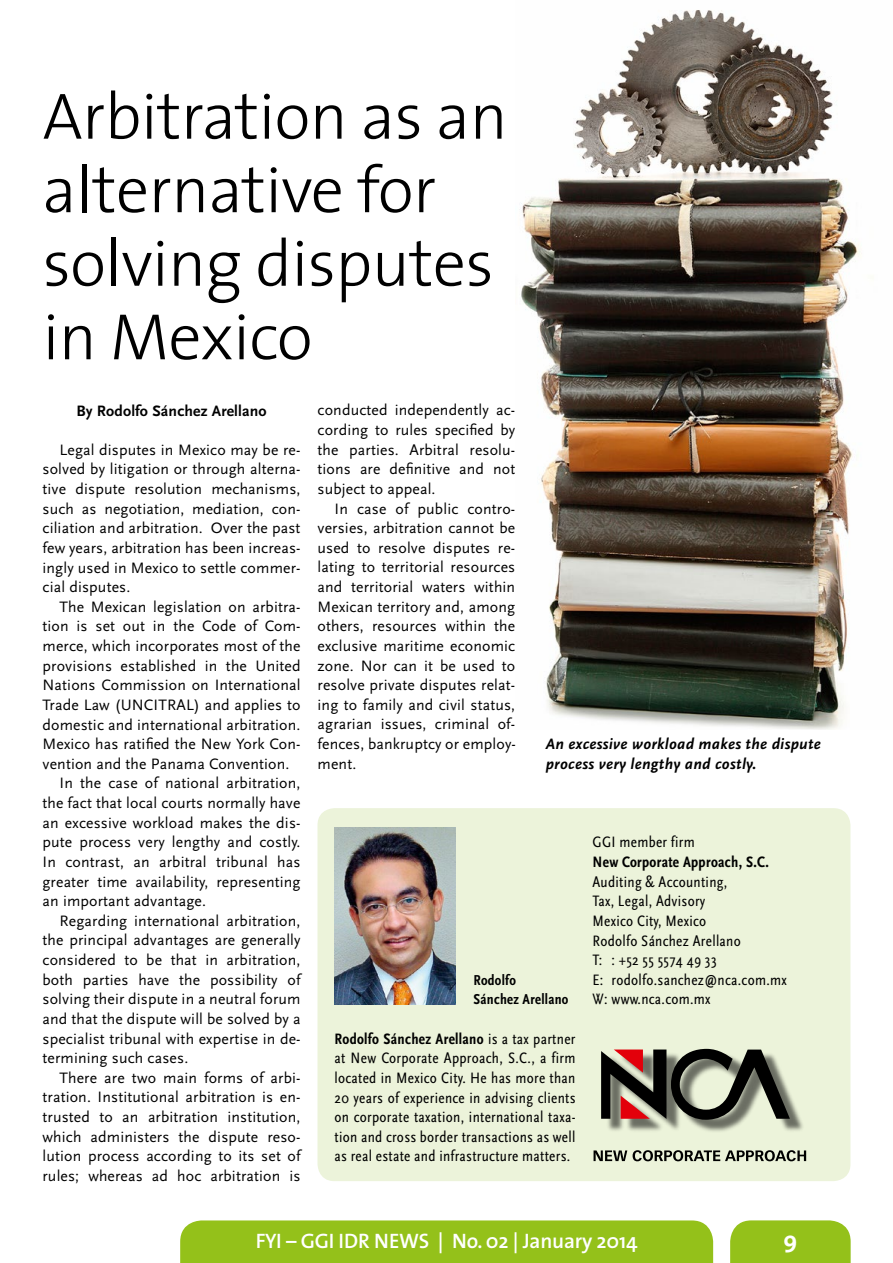
<style>
.page{position:relative;width:893px;height:1263px;background:#fff}
.page>*{position:absolute;margin:0;border:0;box-sizing:border-box;transform-origin:0 0}
.t1{font:300 66px/73.5px "The Sans";letter-spacing:-.01em;color:#000}
.t2{font:700 24px "The Sans";color:#fff}
.t3{font:600 21px "The Sans";letter-spacing:-.01em;color:#fff}
.t4{font:15.75px/19.6px "Scala Sans Pro";letter-spacing:.01em;color:#000;text-align:justify}
.t5{font:condensed 15.75px/19.6px "Scala Sans Pro";letter-spacing:.02em;color:#000;text-align:justify}
.t6{font:italic 700 15.75px/19.6px "Scala Sans Pro";letter-spacing:.02em;color:#000}
.t7{font:700 condensed 15.75px "Scala Sans Pro";letter-spacing:.02em;color:#000}
.t8{font:700 15.75px "Scala Sans Pro";letter-spacing:.01em;color:#000}
.t9{font:700 condensed 15px/19.6px "Scala Sans Pro";letter-spacing:.02em;color:#000}
.s1{font-weight:700}
</style>
<div class="page">
<svg style="left:730px;top:1220px;width:121px;height:43px;background:#99c425"></svg>
<div style="left:180px;top:1220px;width:533px;height:43px;background:#94c11a"></div>
<div style="left:317px;top:808px;width:533px;height:373px;background:#ecf3da;border-radius:17px"></div>
<img style="left:334px;top:828px;width:121px;height:176px">
<svg style="left:594px;top:1150px;width:33px;height:11px"></svg>
<svg style="left:633px;top:1150px;width:173px;height:11px"></svg>
<img style="left:608px;top:1095px;width:195px;height:37px">
<svg style="left:601px;top:1049px;width:189px;height:71px"></svg>
<img style="left:521px;top:10px;width:339px;height:720px">
<h1 class="t1" style="left:43px;top:77px;width:467px">Arbitration as an alternative for solving disputes in Mexico</h1>
<p class="t8" style="left:76px;top:401px;width:192px">By Rodolfo Sánchez Arellano</p>
<p class="t4" style="left:43px;top:440px;width:260px;text-indent:17px">Legal disputes in Mexico may be re&shy;solved by litigation or through alterna&shy;tive dispute resolution mechanisms, such as negotiation, mediation, con&shy;ciliation and arbitration. Over the past few years, arbitration has been increas&shy;ingly used in Mexico to settle commer&shy;cial disputes.</p>
<p class="t4" style="left:60px;top:597px;width:243px">The Mexican legislation on arbitra-</p>
<p class="t4" style="left:43px;top:616px;width:260px">tion is set out in the Code of Com-</p>
<p class="t4" style="left:43px;top:636px;width:260px">merce, which incorporates most of the</p>
<p class="t4" style="left:43px;top:656px;width:260px">provisions established in the United</p>
<p class="t4" style="left:43px;top:675px;width:260px">Nations Commission on International</p>
<p class="t4" style="left:43px;top:695px;width:260px">Trade Law (UNCITRAL) and applies to</p>
<p class="t4" style="left:43px;top:714px;width:260px">domestic and international arbitration.</p>
<p class="t4" style="left:43px;top:734px;width:260px">Mexico has ratified the New York Con-</p>
<p class="t4" style="left:43px;top:754px;width:248px">vention and the Panama Convention.</p>
<p class="t4" style="left:60px;top:773px;width:242px">In the case of national arbitration,</p>
<p class="t4" style="left:43px;top:793px;width:260px">the fact that local courts normally have</p>
<p class="t4" style="left:43px;top:813px;width:260px">an excessive workload makes the dis-</p>
<p class="t4" style="left:43px;top:832px;width:260px">pute process very lengthy and costly.</p>
<p class="t4" style="left:43px;top:852px;width:260px">In contrast, an arbitral tribunal has</p>
<p class="t4" style="left:43px;top:871px;width:260px">greater time availability, representing</p>
<p class="t4" style="left:43px;top:891px;width:165px">an important advantage.</p>
<p class="t4" style="left:60px;top:911px;width:243px">Regarding international arbitration,</p>
<p class="t4" style="left:43px;top:930px;width:260px">the principal advantages are generally</p>
<p class="t4" style="left:43px;top:950px;width:260px">considered to be that in arbitration,</p>
<p class="t4" style="left:43px;top:970px;width:260px">both parties have the possibility of</p>
<p class="t4" style="left:43px;top:989px;width:259px">solving their dispute in a neutral forum</p>
<p class="t4" style="left:43px;top:1009px;width:259px">and that the dispute will be solved by a</p>
<p class="t4" style="left:43px;top:1028px;width:260px">specialist tribunal with expertise in de-</p>
<p class="t4" style="left:43px;top:1048px;width:147px">termining such cases.</p>
<p class="t4" style="left:60px;top:1068px;width:243px">There are two main forms of arbi-</p>
<p class="t4" style="left:43px;top:1087px;width:260px">tration. Institutional arbitration is en-</p>
<p class="t4" style="left:43px;top:1107px;width:260px">trusted to an arbitration institution,</p>
<p class="t4" style="left:43px;top:1127px;width:260px">which administers the dispute reso-</p>
<p class="t4" style="left:43px;top:1146px;width:260px">lution process according to its set of</p>
<p class="t4" style="left:43px;top:1166px;width:260px">rules; whereas ad hoc arbitration is</p>
<p class="t4" style="left:318px;top:400px;width:199px">conducted independently ac&shy;cording to rules specified by the parties. Arbitral resolu&shy;tions are definitive and not subject to appeal.</p>
<p class="t4" style="left:318px;top:498px;width:200px;text-indent:17px">In case of public contro&shy;versies, arbitration cannot be used to resolve disputes re&shy;lating to territorial resources and territorial waters within Mexican territory and, among others, resources within the exclusive maritime economic zone. Nor can it be used to resolve private disputes relat&shy;ing to family and civil status, agrarian issues, criminal of&shy;fences, bankruptcy or employ&shy;ment.</p>
<p class="t6" style="left:546px;top:734px;width:277px">An excessive workload makes the dispute process very lengthy and costly.</p>
<p class="t9" style="left:473px;top:970px;width:97px">Rodolfo<br>Sánchez Arellano</p>
<p class="t5" style="left:334px;top:1029px;width:242px"><span class="s1">Rodolfo Sánchez Arellano</span> is a tax partner at New Corporate Approach, S.C., a firm located in Mexico City. He has more than 20 years of experience in advising clients on corporate taxation, international taxa&shy;tion and cross border transactions as well as real estate and infrastructure matters.</p>
<p class="t5" style="left:592px;top:832px;width:104px">GGI member firm</p>
<p class="t7" style="left:592px;top:853px;width:178px">New Corporate Approach, S.C.</p>
<p class="t5" style="left:592px;top:872px;width:196px;text-align:left">Auditing &amp; Accounting,<br>Tax, Legal, Advisory<br>Mexico City, Mexico<br>Rodolfo Sánchez Arellano<br>T: : +52 55 5574 49 33<br>E: rodolfo.sanchez@nca.com.mx<br>W: www.nca.com.mx</p>
<h3 class="t3" style="left:256px;top:1223px;width:383px">FYI – GGI IDR NEWS | No. 02 | January 2014</h3>
<h2 class="t2" style="left:783px;top:1220px;width:15px">9</h2>
</div>
